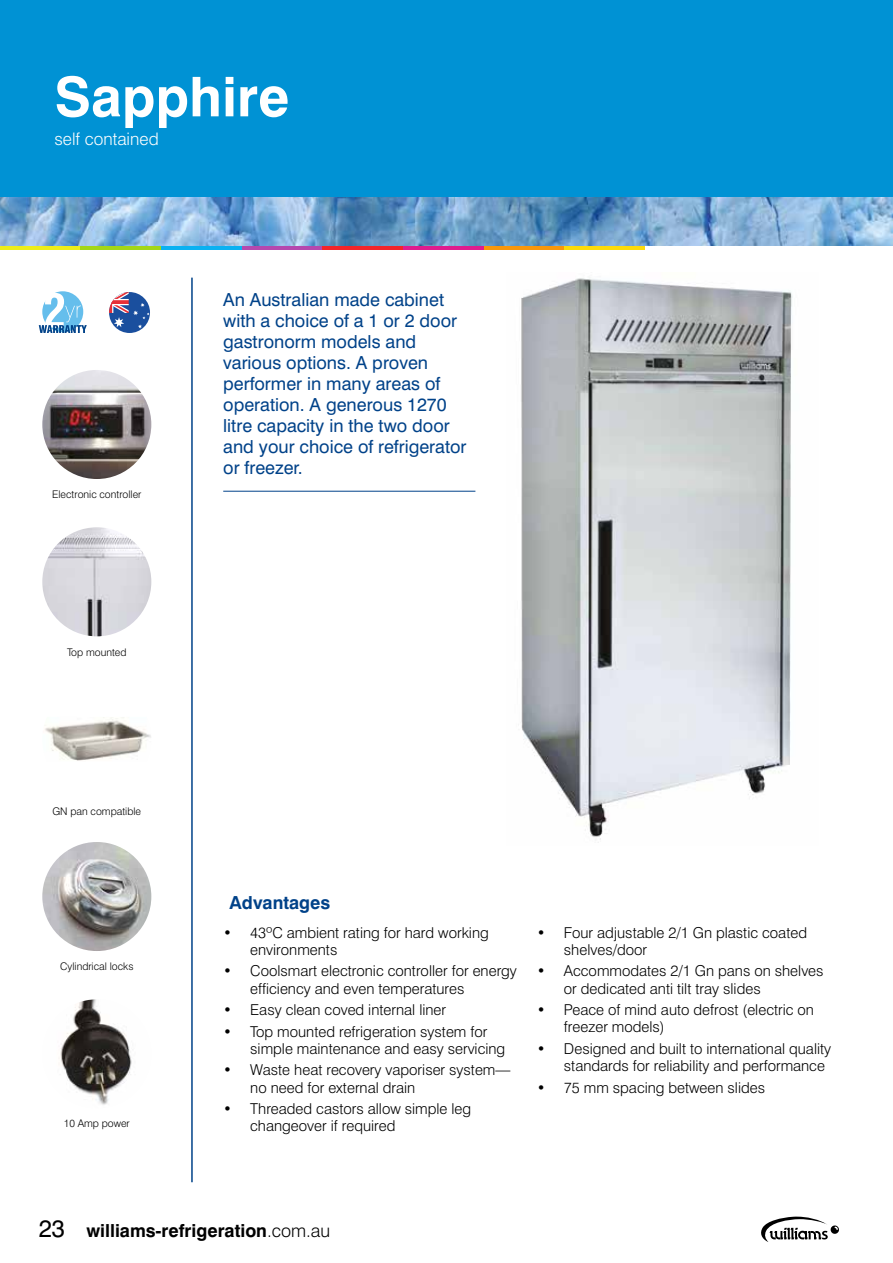
<style>
.page{position:relative;width:893px;height:1263px;background:#fff}
.page>*{position:absolute;margin:0;border:0;box-sizing:border-box;transform-origin:0 0}
.t1{font:700 54.9px "Swiss 721 BT";color:#fff}
.t2{font:24px "Swiss 721 BT";color:#000}
.t3{font:18px/21px "Swiss 721 BT";color:#004289}
.t4{font:700 18px "Swiss 721 BT";color:#000}
.t5{font:700 18px "Swiss 721 BT";color:#004289}
.t6{font:300 17.25px "Swiss 721 BT";color:#fff}
.t7{font:300 15px/17.2px "Swiss 721 BT";color:#000}
.t8{font:300 10.5px "Swiss 721 BT";color:#000}
.s1{font-weight:100}
.s2{font-weight:300}
</style>
<div class="page">
<div style="left:109px;top:292px;width:41px;height:41px;background:#1a4f9e;border-radius:50%"></div>
<svg style="left:109px;top:292px;width:41px;height:36px"></svg>
<svg style="left:42px;top:291px;width:41px;height:41px"></svg>
<svg style="left:39px;top:293px;width:48px;height:40px"></svg>
<svg style="left:761px;top:1216px;width:78px;height:26px"></svg>
<div style="left:0;top:0;width:893px;height:198px;background:#0092d4"></div>
<hr style="left:192px;top:278px;width:1px;height:904px;background:#004289">
<div style="left:0;top:245px;width:81px;height:5px;background:#eeed19"></div>
<div style="left:81px;top:245px;width:80px;height:5px;background:#a3d617"></div>
<div style="left:161px;top:245px;width:81px;height:5px;background:#0ab1f1"></div>
<div style="left:242px;top:245px;width:80px;height:5px;background:#b548ae"></div>
<div style="left:322px;top:245px;width:81px;height:5px;background:#f42429"></div>
<div style="left:403px;top:245px;width:81px;height:5px;background:#df1c8e"></div>
<div style="left:484px;top:245px;width:80px;height:5px;background:#f9970a"></div>
<div style="left:564px;top:245px;width:81px;height:5px;background:#fddb0a"></div>
<img style="left:0;top:198px;width:893px;height:47px">
<img style="left:521px;top:278px;width:272px;height:565px">
<hr style="left:223px;top:491px;width:252px;height:1px;background:#004289">
<img style="left:45px;top:717px;width:106px;height:44px">
<img style="left:42px;top:999px;width:109px;height:109px;border-radius:55px">
<img style="left:42px;top:842px;width:109px;height:109px;border-radius:55px">
<img style="left:42px;top:527px;width:109px;height:109px;border-radius:55px">
<img style="left:42px;top:370px;width:109px;height:109px;border-radius:55px">
<h1 class="t1" style="left:54px;top:63px;width:236px">Sapphire</h1>
<h1 class="t1" style="left:54px;top:63px;width:237px">Pearl <span class="s1">Star</span></h1>
<p class="t6" style="left:54px;top:128px;width:106px">self contained</p>
<p class="t8" style="left:52px;top:488px;width:91px">Electronic controller</p>
<p class="t3" style="left:223px;top:289px;width:245px">An Australian made cabinet with a choice of a 1 or 2 door gastronorm models and various options. A proven performer in many areas of operation. A generous 1270 litre capacity in the two door and your choice of refrigerator or freezer.</p>
<p class="t8" style="left:67px;top:646px;width:61px">Top mounted</p>
<p class="t8" style="left:52px;top:805px;width:90px">GN pan compatible</p>
<p class="t8" style="left:60px;top:960px;width:75px">Cylindrical locks</p>
<p class="t8" style="left:64px;top:1117px;width:68px">10 Amp power</p>
<p class="t5" style="left:230px;top:891px;width:102px">Advantages</p>
<p class="t7" style="left:250px;top:923px;width:240px;text-indent:-27px">• 43ºC ambient rating for hard working environments</p>
<p class="t7" style="left:250px;top:962px;width:268px;text-indent:-27px">• Coolsmart electronic controller for energy efficiency and even temperatures</p>
<p class="t7" style="left:223px;top:1001px;width:224px">• Easy clean coved internal liner</p>
<p class="t7" style="left:250px;top:1022px;width:257px;text-indent:-27px">• Top mounted refrigeration system for simple maintenance and easy servicing</p>
<p class="t7" style="left:250px;top:1061px;width:262px;text-indent:-27px">• Waste heat recovery vaporiser system— no need for external drain</p>
<p class="t7" style="left:250px;top:1100px;width:222px;text-indent:-27px">• Threaded castors allow simple leg changeover if required</p>
<p class="t7" style="left:564px;top:923px;width:245px;text-indent:-27px">• Four adjustable 2/1 Gn plastic coated shelves/door</p>
<p class="t7" style="left:564px;top:962px;width:261px;text-indent:-27px">• Accommodates 2/1 Gn pans on shelves or dedicated anti tilt tray slides</p>
<p class="t7" style="left:564px;top:1001px;width:252px;text-indent:-27px">• Peace of mind auto defrost (electric on freezer models)</p>
<p class="t7" style="left:564px;top:1040px;width:269px;text-indent:-27px">• Designed and built to international quality standards for reliability and performance</p>
<p class="t7" style="left:537px;top:1078px;width:230px">• 75 mm spacing between slides</p>
<h2 class="t2" style="left:39px;top:1213px;width:28px">23</h2>
<p class="t4" style="left:86px;top:1219px;width:245px">williams-refrigeration<span class="s2">.com.au</span></p>
</div>
